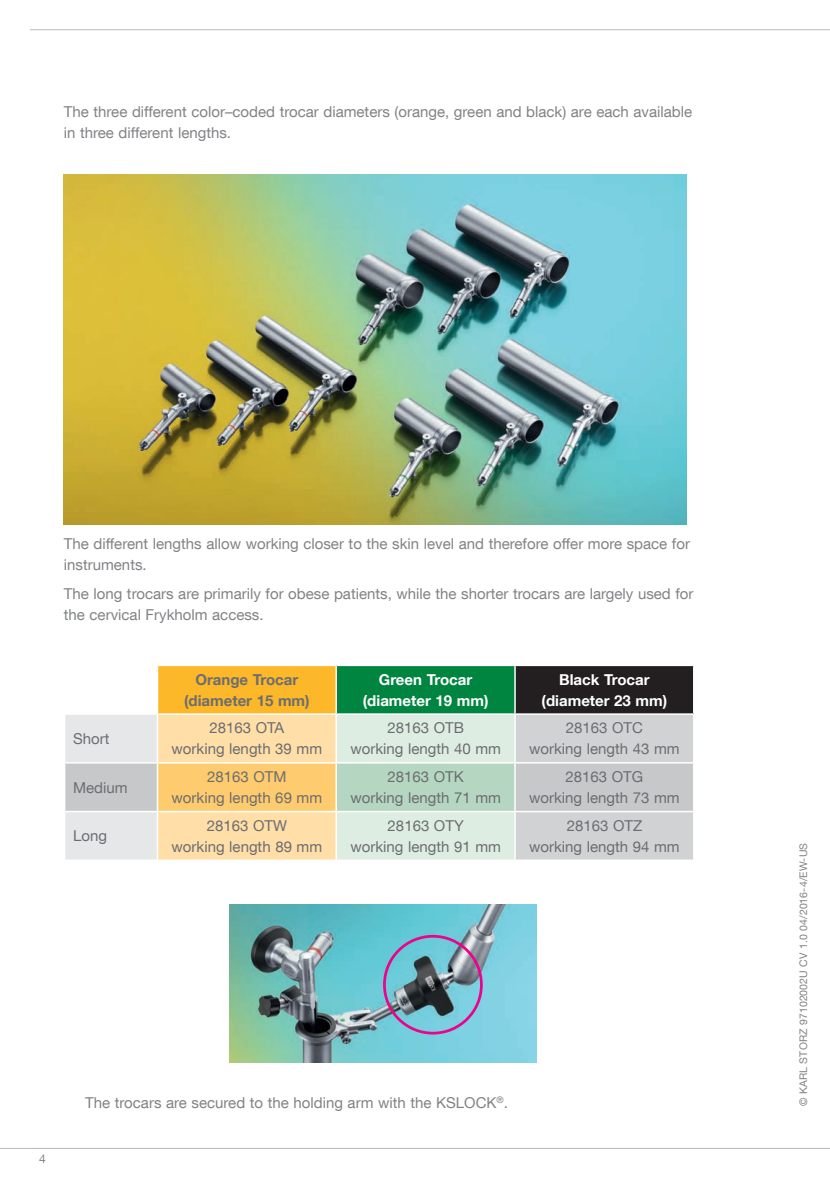
<style>
.page{position:relative;width:830px;height:1191px;background:#fff}
.page>*{position:absolute;margin:0;border:0;box-sizing:border-box;transform-origin:0 0}
.t1{font:15px/21px "KS Helvetica Neue";color:#808285}
.t2{font:15px/21px "KS Helvetica Neue";color:#6c6d70;text-align:center}
.t3{font:700 15px/21px "KS Helvetica Neue";color:#fff;text-align:center}
.t4{font:700 15px/21px "KS Helvetica Neue";color:#6c6d70;text-align:center}
.t5{font:12px "KS Helvetica Neue";color:#808285}
.t6{font:10.5px "KS Helvetica Neue";letter-spacing:.01em;color:#808285}
</style>
<div class="page">
<hr style="left:30px;top:29px;width:799px;height:1px;background:#bcbdc0">
<hr style="left:0;top:1148px;width:829px;height:1px;background:#bcbdc0">
<img style="left:64px;top:174px;width:622px;height:350px">
<div style="left:157px;top:665px;width:179px;height:49px;background:#fcb828"></div>
<div style="left:336px;top:665px;width:178px;height:49px;background:#008540"></div>
<div style="left:514px;top:665px;width:179px;height:49px;background:#231f20"></div>
<svg style="left:65px;top:715px;width:627px;height:144px;background:#dfdcce"></svg>
<div style="left:157px;top:763px;width:179px;height:48px;background:#fecb6e"></div>
<div style="left:336px;top:763px;width:178px;height:48px;background:#b5d6c0"></div>
<hr style="left:157px;top:664px;width:179px;height:2px;background:#fff">
<hr style="left:157px;top:666px;width:1px;height:47px;background:#fff">
<hr style="left:336px;top:664px;width:178px;height:2px;background:#fff">
<hr style="left:335px;top:666px;width:2px;height:47px;background:#fff">
<hr style="left:514px;top:664px;width:180px;height:2px;background:#fff">
<hr style="left:514px;top:666px;width:1px;height:47px;background:#fff">
<hr style="left:692px;top:666px;width:2px;height:47px;background:#fff">
<hr style="left:157px;top:713px;width:179px;height:2px;background:#fff">
<hr style="left:157px;top:715px;width:1px;height:47px;background:#fff">
<hr style="left:336px;top:713px;width:178px;height:2px;background:#fff">
<hr style="left:335px;top:715px;width:2px;height:47px;background:#fff">
<hr style="left:514px;top:713px;width:180px;height:2px;background:#fff">
<hr style="left:514px;top:715px;width:1px;height:47px;background:#fff">
<hr style="left:64px;top:762px;width:93px;height:1px;background:#fff">
<hr style="left:157px;top:762px;width:179px;height:1px;background:#fff">
<hr style="left:157px;top:763px;width:1px;height:48px;background:#fff">
<hr style="left:336px;top:762px;width:178px;height:1px;background:#fff">
<hr style="left:335px;top:763px;width:2px;height:48px;background:#fff">
<hr style="left:514px;top:762px;width:180px;height:1px;background:#fff">
<hr style="left:514px;top:763px;width:1px;height:48px;background:#fff">
<hr style="left:64px;top:811px;width:93px;height:1px;background:#fff">
<hr style="left:157px;top:811px;width:179px;height:1px;background:#fff">
<hr style="left:157px;top:812px;width:1px;height:47px;background:#fff">
<hr style="left:336px;top:811px;width:178px;height:1px;background:#fff">
<hr style="left:335px;top:812px;width:2px;height:47px;background:#fff">
<hr style="left:514px;top:811px;width:180px;height:1px;background:#fff">
<hr style="left:514px;top:812px;width:1px;height:47px;background:#fff">
<img style="left:230px;top:904px;width:306px;height:158px">
<div style="left:383px;top:935px;width:99px;height:99px;border:3px solid #ed028c;border-radius:50%"></div>
<p class="t1" style="left:64px;top:101px;width:629px">The three different color–coded trocar diameters (orange, green and black) are each available in three different lengths.</p>
<p class="t1" style="left:64px;top:532px;width:627px">The different lengths allow working closer to the skin level and therefore offer more space for instruments.</p>
<p class="t1" style="left:64px;top:583px;width:630px">The long trocars are primarily for obese patients, while the shorter trocars are largely used for the cervical Frykholm access.</p>
<p class="t4" style="left:184px;top:668px;width:127px">Orange Trocar (diameter 15 mm)</p>
<p class="t3" style="left:362px;top:668px;width:127px">Green Trocar (diameter 19 mm)</p>
<p class="t3" style="left:541px;top:668px;width:127px">Black Trocar (diameter 23 mm)</p>
<p class="t2" style="left:73px;top:727px;width:38px">Short</p>
<p class="t2" style="left:171px;top:717px;width:152px">28163 OTA<br>working length 39 mm</p>
<p class="t2" style="left:350px;top:717px;width:152px">28163 OTB<br>working length 40 mm</p>
<p class="t2" style="left:529px;top:717px;width:152px">28163 OTC<br>working length 43 mm</p>
<p class="t2" style="left:73px;top:776px;width:56px">Medium</p>
<p class="t2" style="left:171px;top:766px;width:152px">28163 OTM<br>working length 69 mm</p>
<p class="t2" style="left:350px;top:766px;width:152px">28163 OTK<br>working length 71 mm</p>
<p class="t2" style="left:529px;top:766px;width:152px">28163 OTG<br>working length 73 mm</p>
<p class="t2" style="left:73px;top:825px;width:35px">Long</p>
<p class="t2" style="left:171px;top:814px;width:152px">28163 OTW<br>working length 89 mm</p>
<p class="t2" style="left:350px;top:814px;width:152px">28163 OTY<br>working length 91 mm</p>
<p class="t2" style="left:529px;top:814px;width:152px">28163 OTZ<br>working length 94 mm</p>
<p class="t5" style="left:39px;top:1151px;width:8px">4</p>
<p class="t1" style="left:85px;top:1091px;width:424px">The trocars are secured to the holding arm with the KSLOCK<sup>®</sup>.</p>
<p class="t6" style="left:796px;top:1106px;width:264px;rotate:-90deg">© KARL STORZ 97102002U CV 1.0 04/2016-4/EW-US</p>
</div>
